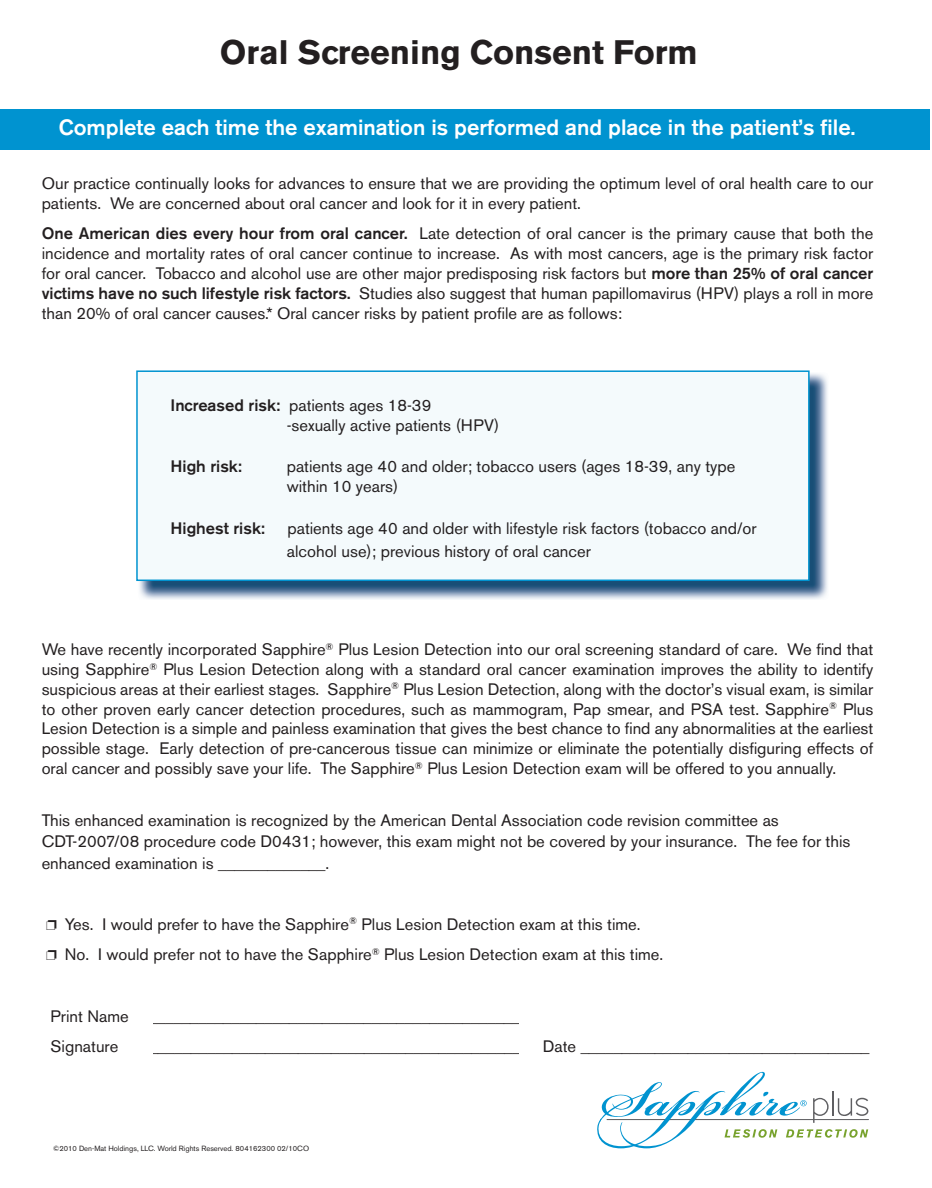
<style>
.page{position:relative;width:932px;height:1188px;background:#fff}
.page>*{position:absolute;margin:0;border:0;box-sizing:border-box;transform-origin:0 0}
.t1{font:700 33.75px "Akzidenz Grotesk BE";color:#231f20}
.t2{font:500 22.05px "Akzidenz Grotesk BE";color:#fff}
.t3{font:16.5px/19.8px "Akzidenz Grotesk BE";color:#231f20}
.t4{font:500 16.5px "Akzidenz Grotesk BE";color:#231f20}
.t5{font:7.5px "Akzidenz Grotesk BE";color:#231f20}
.s1{font-weight:500}
</style>
<div class="page">
<div style="left:0;top:109px;width:930px;height:41px;background:#0093d0"></div>
<img style="left:138px;top:372px;width:690px;height:227px">
<div style="left:136px;top:370px;width:673px;height:211px;background:#f4fafc;border:2px solid #0093d0"></div>
<svg style="left:597px;top:1072px;width:271px;height:76px"></svg>
<h1 class="t1" style="left:220px;top:33px;width:479px">Oral Screening Consent Form</h1>
<h2 class="t2" style="left:59px;top:113px;width:798px">Complete each time the examination is performed and place in the patient’s file.</h2>
<p class="t3" style="left:42px;top:173px;width:833px">Our practice continually looks for advances to ensure that we are providing the optimum level of oral health care to our patients. We are concerned about oral cancer and look for it in every patient.</p>
<p class="t3" style="left:42px;top:224px;width:833px;text-align:justify"><span class="s1">One American dies every hour from oral cancer.</span> Late detection of oral cancer is the primary cause that both the incidence and mortality rates of oral cancer continue to increase. As with most cancers, age is the primary risk factor for oral cancer. Tobacco and alcohol use are other major predisposing risk factors but <span class="s1">more than 25% of oral cancer victims have no such lifestyle risk factors.</span> Studies also suggest that human papillomavirus (HPV) plays a roll in more than 20% of oral cancer causes.* Oral cancer risks by patient profile are as follows:</p>
<p class="t3" style="left:287px;top:395px;width:214px;text-indent:-116px"><span class="s1">Increased risk:</span> patients ages 18-39<br>-sexually active patients (HPV)</p>
<p class="t4" style="left:170px;top:456px;width:73px">High risk:</p>
<p class="t3" style="left:287px;top:457px;width:450px">patients age 40 and older; tobacco users (ages 18-39, any type within 10 years)</p>
<p class="t4" style="left:170px;top:518px;width:96px">Highest risk:</p>
<p class="t3" style="left:287px;top:516px;width:471px;line-height:23.1px">patients age 40 and older with lifestyle risk factors (tobacco and/or alcohol use); previous history of oral cancer</p>
<p class="t3" style="left:42px;top:640px;width:833px;text-align:justify">We have recently incorporated Sapphire<sup>®</sup> Plus Lesion Detection into our oral screening standard of care. We find that using Sapphire<sup>®</sup> Plus Lesion Detection along with a standard oral cancer examination improves the ability to identify suspicious areas at their earliest stages. Sapphire<sup>®</sup> Plus Lesion Detection, along with the doctor’s visual exam, is similar to other proven early cancer detection procedures, such as mammogram, Pap smear, and PSA test. Sapphire<sup>®</sup> Plus Lesion Detection is a simple and painless examination that gives the best chance to find any abnormalities at the earliest possible stage. Early detection of pre-cancerous tissue can minimize or eliminate the potentially disfiguring effects of oral cancer and possibly save your life. The Sapphire<sup>®</sup> Plus Lesion Detection exam will be offered to you annually.</p>
<p class="t3" style="left:42px;top:810px;width:810px;line-height:21.3px">This enhanced examination is recognized by the American Dental Association code revision committee as<br>CDT-2007/08 procedure code D0431; however, this exam might not be covered by your insurance. The fee for this enhanced examination is _____________.</p>
<p class="t3" style="left:46px;top:909px;width:618px;line-height:30.6px">❐ Yes. I would prefer to have the Sapphire<sup>®</sup> Plus Lesion Detection exam at this time.<br>❐ No. I would prefer not to have the Sapphire<sup>®</sup> Plus Lesion Detection exam at this time.</p>
<p class="t3" style="left:51px;top:1001px;width:471px;line-height:30.6px">Print Name ______________________________________________<br>Signature</p>
<p class="t3" style="left:150px;top:1037px;width:721px">______________________________________________ Date ___________________________________</p>
<p class="t5" style="left:53px;top:1144px;width:257px">©2010 Den-Mat Holdings, LLC. World Rights Reserved. 804162300 02/10CO</p>
</div>
